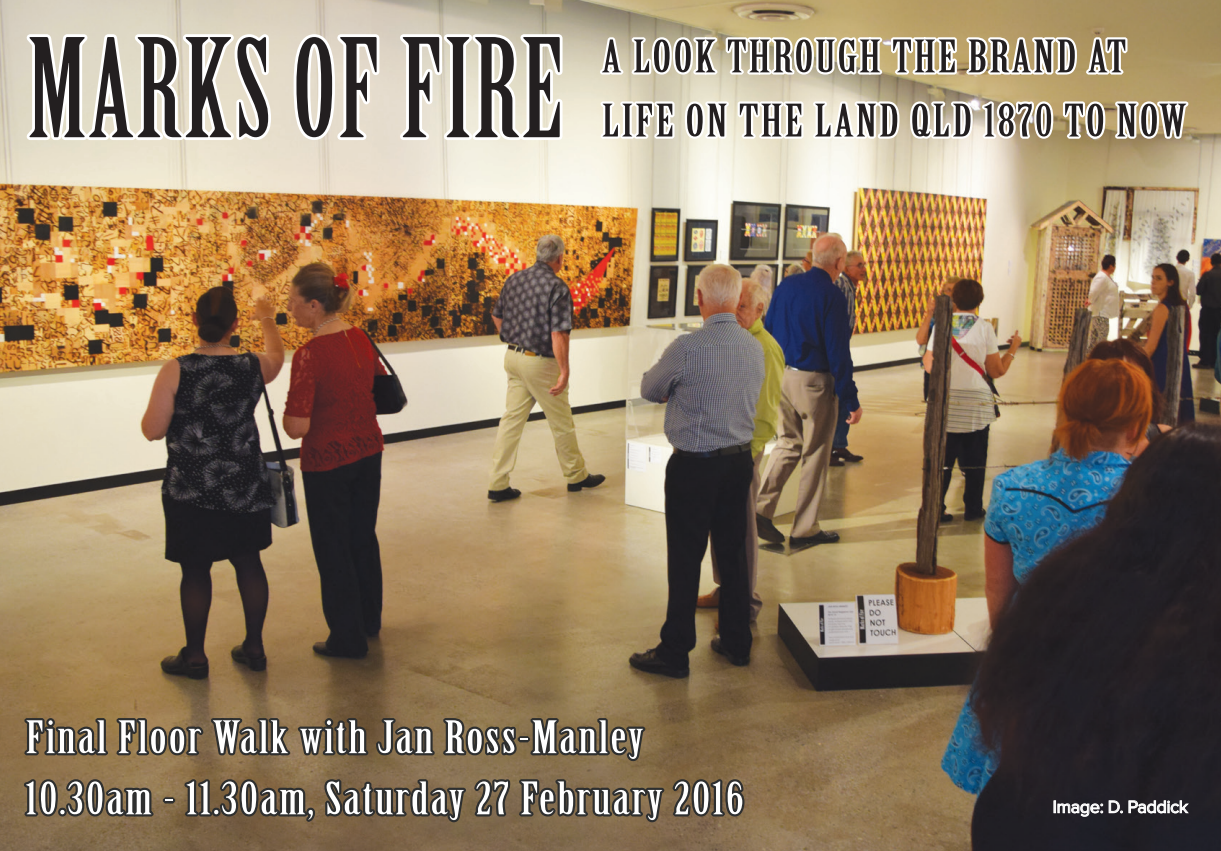
<style>
.page{position:relative;width:1221px;height:851px;background:#fff}
.page>*{position:absolute;margin:0;border:0;box-sizing:border-box;transform-origin:0 0}
.t1{font:133.5px "Birch Std";letter-spacing:.02em;color:#231f20}
.t2{font:43.8px "Birch Std";letter-spacing:.04em;color:#fff;scale:1.33 1}
.t3{font:43.8px "Birch Std";letter-spacing:.04em;color:#231f20;scale:1.33 1}
.t4{font:18px "Proxima Nova";letter-spacing:-.02em;color:#fff}
</style>
<div class="page">
<img style="left:0;top:1px;width:1220px;height:849px">
<svg style="left:24px;top:0;width:250px;height:219px"></svg>
<svg style="left:291px;top:31px;width:91px;height:112px"></svg>
<svg style="left:395px;top:31px;width:170px;height:112px"></svg>
<svg style="left:596px;top:0;width:594px;height:187px"></svg>
<svg style="left:21px;top:662px;width:725px;height:188px;background:#725e43"></svg>
<svg style="left:1053px;top:799px;width:136px;height:18px;background:#626165"></svg>
<p class="t1" style="left:28px;top:14px;width:536px">MARKS OF FIRE</p>
<p class="t3" style="left:602px;top:32px;width:395px">A LOOK THROUGH THE BRAND AT</p>
<p class="t3" style="left:602px;top:96px;width:441px">LIFE ON THE LAND QLD 1870 TO NOW</p>
<p class="t2" style="left:26px;top:712px;width:466px">Final Floor Walk with Jan Ross-Manley</p>
<p class="t2" style="left:26px;top:773px;width:541px">10.30am - 11.30am, Saturday 27 February 2016</p>
<p class="t4" style="left:1052px;top:796px;width:137px">Image: D. Paddick</p>
</div>
